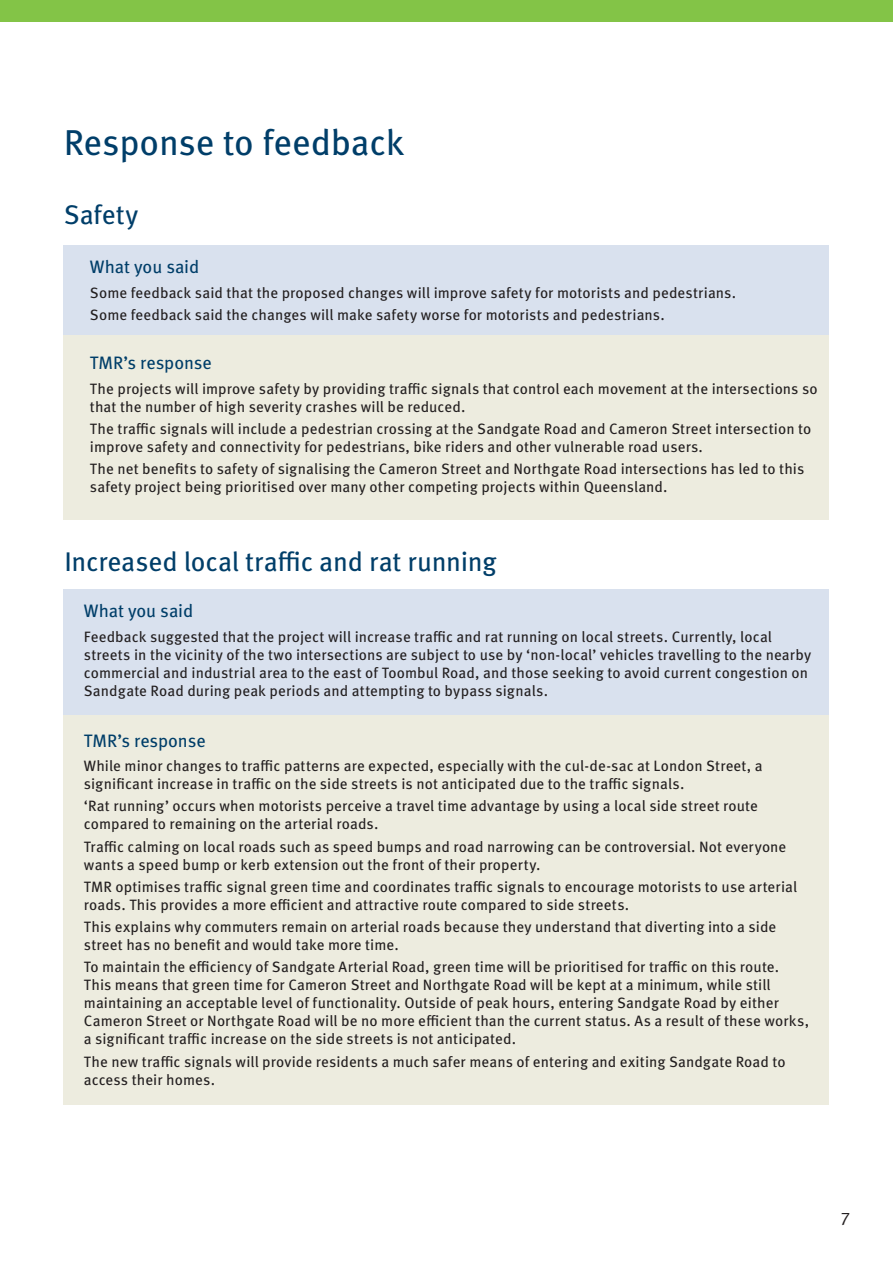
<style>
.page{position:relative;width:893px;height:1263px;background:#fff}
.page>*{position:absolute;margin:0;border:0;box-sizing:border-box;transform-origin:0 0}
.Heading_1_META{font:36px "Meta Pro";letter-spacing:-.01em;color:#003e69}
.Heading_1_META-2{font:27px "Meta Pro";letter-spacing:-.01em;color:#003e69}
.Heading_1_META-3{font:18px "Meta Pro";letter-spacing:-.005em;color:#003e69}
.Bullets_2_META{font:18px "Meta Normal";color:#231f20}
.Heading_1_META-4{font:15px/18px "Meta Pro";letter-spacing:.005em;color:#231f20}
</style>
<div class="page">
<div style="left:0;top:0;width:893px;height:21px;background:#83c447"></div>
<div style="left:64px;top:245px;width:765px;height:274px;background:#edecdf"></div>
<div style="left:64px;top:245px;width:765px;height:90px;background:#d9e1ee"></div>
<div style="left:64px;top:589px;width:765px;height:515px;background:#edecdf"></div>
<div style="left:64px;top:589px;width:765px;height:125px;background:#d9e1ee"></div>
<p class="Heading_1_META" style="left:64px;top:115px;width:342px">Response to feedback</p>
<p class="Heading_1_META-2" style="left:64px;top:194px;width:76px">Safety</p>
<p class="Heading_1_META-3" style="left:90px;top:253px;width:111px">What you said</p>
<p class="Heading_1_META-4" style="left:90px;top:283px;width:648px">Some feedback said that the proposed changes will improve safety for motorists and pedestrians.</p>
<p class="Heading_1_META-4" style="left:90px;top:305px;width:576px">Some feedback said the changes will make safety worse for motorists and pedestrians.</p>
<p class="Heading_1_META-3" style="left:90px;top:349px;width:123px">TMR’s response</p>
<p class="Heading_1_META-4" style="left:90px;top:379px;width:729px">The projects will improve safety by providing traffic signals that control each movement at the intersections so that the number of high severity crashes will be reduced.</p>
<p class="Heading_1_META-4" style="left:90px;top:419px;width:723px">The traffic signals will include a pedestrian crossing at the Sandgate Road and Cameron Street intersection to improve safety and connectivity for pedestrians, bike riders and other vulnerable road users.</p>
<p class="Heading_1_META-4" style="left:90px;top:459px;width:716px">The net benefits to safety of signalising the Cameron Street and Northgate Road intersections has led to this safety project being prioritised over many other competing projects within Queensland.</p>
<p class="Heading_1_META-2" style="left:64px;top:541px;width:434px">Increased local traffic and rat running</p>
<p class="Heading_1_META-3" style="left:84px;top:597px;width:111px">What you said</p>
<p class="Heading_1_META-4" style="left:84px;top:627px;width:729px">Feedback suggested that the project will increase traffic and rat running on local streets. Currently, local streets in the vicinity of the two intersections are subject to use by ‘non-local’ vehicles travelling to the nearby commercial and industrial area to the east of Toombul Road, and those seeking to avoid current congestion on Sandgate Road during peak periods and attempting to bypass signals.</p>
<p class="Heading_1_META-3" style="left:84px;top:727px;width:123px">TMR’s response</p>
<p class="Heading_1_META-4" style="left:84px;top:756px;width:680px">While minor changes to traffic patterns are expected, especially with the cul-de-sac at London Street, a significant increase in traffic on the side streets is not anticipated due to the traffic signals.</p>
<p class="Heading_1_META-4" style="left:84px;top:796px;width:676px">‘Rat running’ occurs when motorists perceive a travel time advantage by using a local side street route compared to remaining on the arterial roads.</p>
<p class="Heading_1_META-4" style="left:84px;top:836px;width:704px">Traffic calming on local roads such as speed bumps and road narrowing can be controversial. Not everyone wants a speed bump or kerb extension out the front of their property.</p>
<p class="Heading_1_META-4" style="left:84px;top:877px;width:715px">TMR optimises traffic signal green time and coordinates traffic signals to encourage motorists to use arterial roads. This provides a more efficient and attractive route compared to side streets.</p>
<p class="Heading_1_META-4" style="left:84px;top:917px;width:694px">This explains why commuters remain on arterial roads because they understand that diverting into a side street has no benefit and would take more time.</p>
<p class="Heading_1_META-4" style="left:84px;top:957px;width:727px">To maintain the efficiency of Sandgate Arterial Road, green time will be prioritised for traffic on this route.<br>This means that green time for Cameron Street and Northgate Road will be kept at a minimum, while still maintaining an acceptable level of functionality. Outside of peak hours, entering Sandgate Road by either Cameron Street or Northgate Road will be no more efficient than the current status. As a result of these works, a significant traffic increase on the side streets is not anticipated.</p>
<p class="Heading_1_META-4" style="left:84px;top:1051px;width:703px">The new traffic signals will provide residents a much safer means of entering and exiting Sandgate Road to access their homes.</p>
<p class="Bullets_2_META" style="left:841px;top:1205px;width:10px">7</p>
</div>
